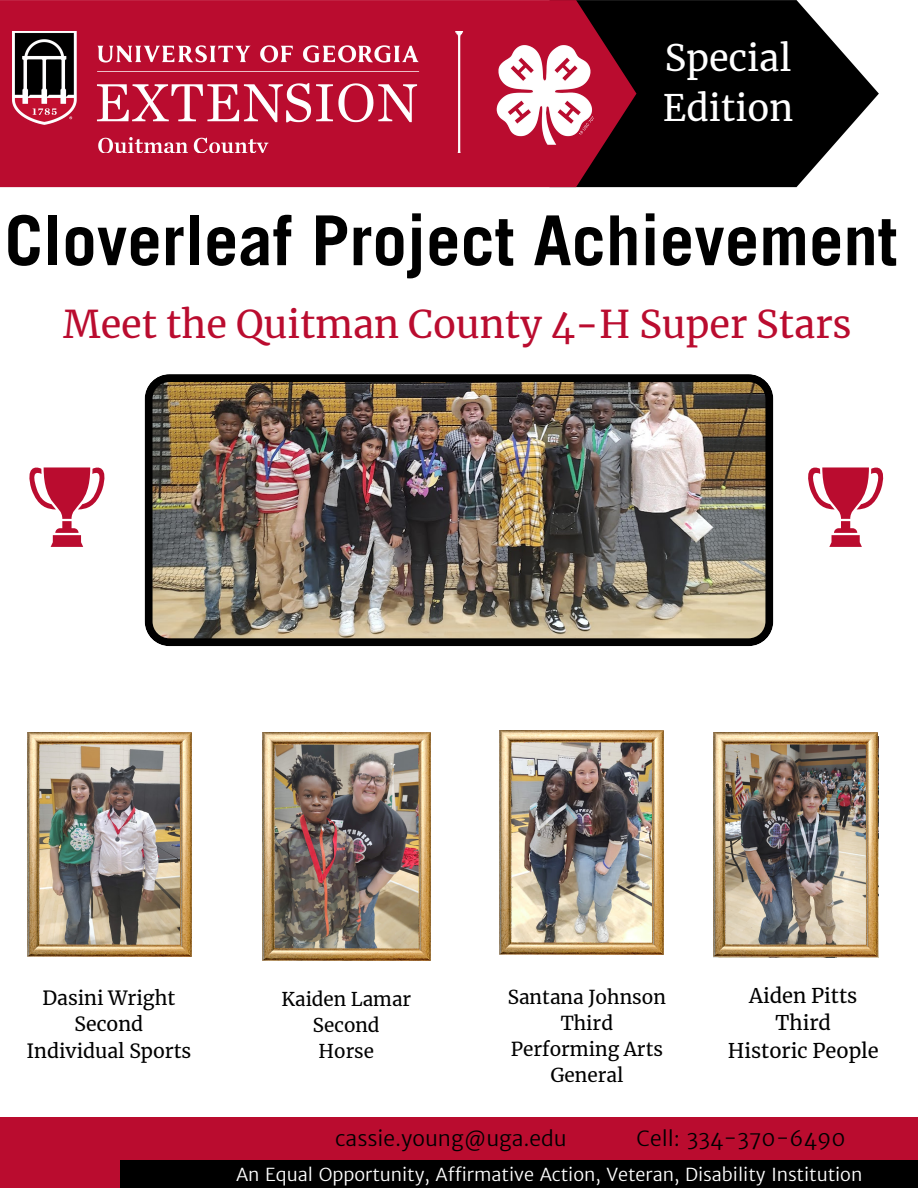
<style>
.page{position:relative;width:918px;height:1188px;background:#fff}
.page>*{position:absolute;margin:0;border:0;box-sizing:border-box;transform-origin:0 0}
.t1{font:700 69px "Trade Gothic LT Std";color:#000}
.t2{font:37.8px "Merriweather";color:#ba0c2f}
.t3{font:36.15px/49.9px "Merriweather";color:#fff}
.t4{font:300 21px "Merriweather Sans";color:#000}
.t5{font:20.1px/27.6px "Merriweather";color:#000;text-align:center}
.t6{font:19.35px/26.7px "Merriweather";color:#000;text-align:center}
.t7{font:19.05px/26.1px "Merriweather";color:#000;text-align:center}
.t8{font:18.75px "Merriweather";color:#000}
.t9{font:300 18px "Merriweather Sans";color:#fff}
</style>
<div class="page">
<svg style="left:636px;top:0;width:243px;height:187px;fill:#000"></svg>
<svg style="left:0;top:0;width:636px;height:187px;fill:#ba0c2f"></svg>
<img style="left:13px;top:31px;width:580px;height:122px">
<div style="left:0;top:1117px;width:918px;height:71px;background:#ba0c2f"></div>
<div style="left:120px;top:1160px;width:798px;height:28px;background:#000"></div>
<img style="left:145px;top:374px;width:628px;height:272px">
<svg style="left:29px;top:467px;width:76px;height:80px"></svg>
<img style="left:27px;top:733px;width:165px;height:224px">
<img style="left:499px;top:731px;width:164px;height:224px">
<img style="left:263px;top:733px;width:167px;height:228px">
<img style="left:713px;top:732px;width:164px;height:224px">
<svg style="left:808px;top:467px;width:76px;height:80px"></svg>
<p class="t3" style="left:663px;top:33px;width:132px">Special<br>Edition</p>
<p class="t1" style="left:5px;top:215px;width:894px">Cloverleaf Project Achievement</p>
<p class="t2" style="left:63px;top:301px;width:790px">Meet the Quitman County 4-H Super Stars</p>
<p class="t6" style="left:26px;top:984px;width:166px">Dasini Wright<br>Second<br>Individual Sports</p>
<p class="t7" style="left:508px;top:984px;width:160px">Santana Johnson<br>Third<br>Performing Arts<br>General</p>
<h3 class="t8" style="left:281px;top:988px;width:131px">Kaiden Lamar</h3>
<p class="t8" style="left:313px;top:1014px;width:68px">Second</p>
<p class="t8" style="left:319px;top:1040px;width:57px">Horse</p>
<p class="t5" style="left:728px;top:982px;width:153px">Aiden Pitts<br>Third<br>Historic People</p>
<p class="t4" style="left:335px;top:1125px;width:233px">cassie.young@uga.edu</p>
<p class="t4" style="left:637px;top:1125px;width:211px">Cell: 334-370-6490</p>
<p class="t9" style="left:236px;top:1164px;width:628px">An Equal Opportunity, Affirmative Action, Veteran, Disability Institution</p>
</div>
